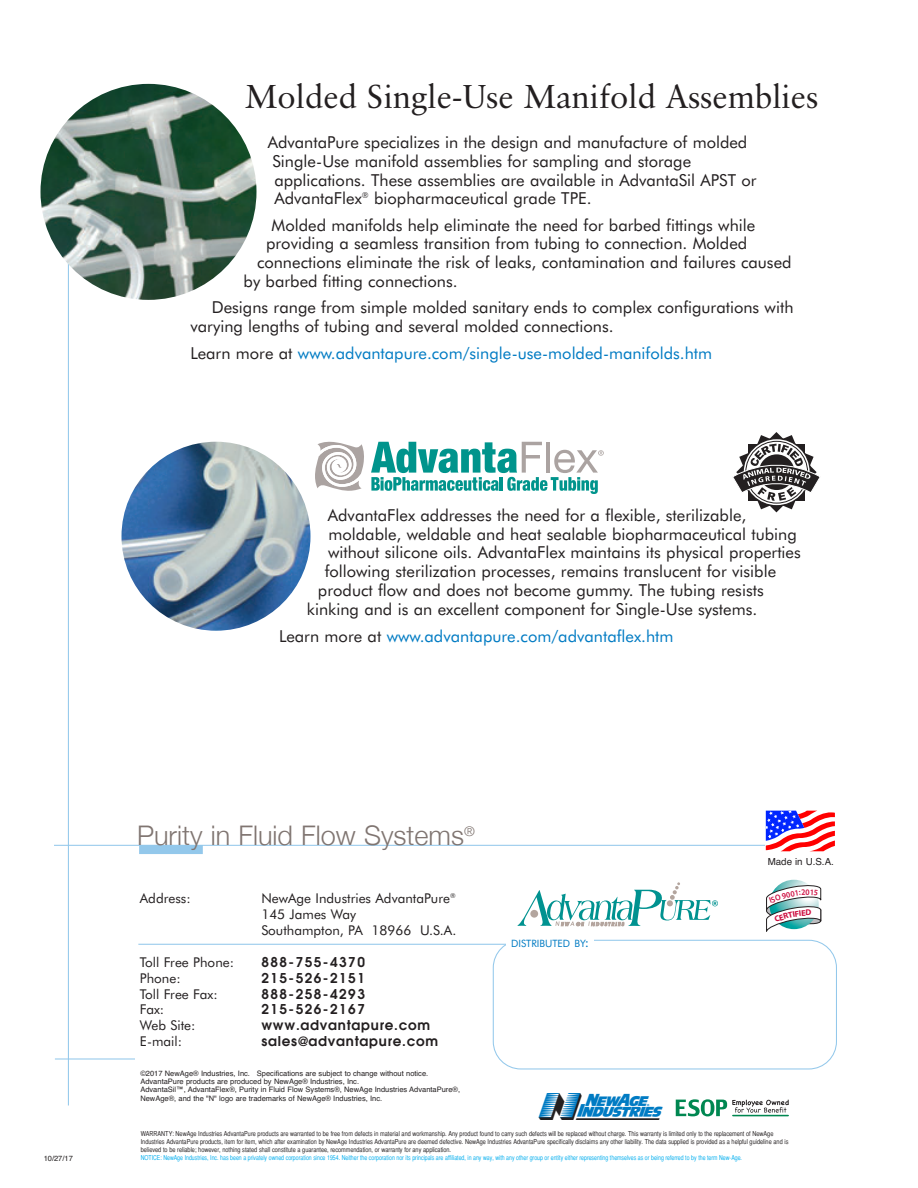
<style>
.page{position:relative;width:918px;height:1188px;background:#fff}
.page>*{position:absolute;margin:0;border:0;box-sizing:border-box;transform-origin:0 0}
.t1{font:33px "Classical Garamond BT";color:#231f20}
.t2{font:300 27px "Helvetica Neue";color:#807571}
.t3{font:27px "New Age Industries Logos";color:#007bc3}
.t4{font:16.5px/18.8px "Futura BT";color:#231f20}
.t5{font:16.5px "Futura BT";color:#007bc3}
.t6{font:13.5px/16.2px "Futura BT";color:#231f20}
.t7{font:600 13.5px "Avant Garde";letter-spacing:.11em;color:#231f20}
.t8{font:600 13.5px "Avant Garde";letter-spacing:.055em;color:#231f20}
.t9{font:10.2px "Futura BT";color:#007bc3}
.t10{font:9.75px "Helvetica";color:#231f20}
.t11{font:7.5px/8.2px "Helvetica";color:#231f20}
.t12{font:6.75px/8.1px "Helvetica CY Plain";color:#231f20}
.t13{font:6.75px "Helvetica CY Plain";color:#00aeef;scale:.94 1}
.s1{color:#231f20}
.s2{font-size:13.5px}
</style>
<div class="page">
<div style="left:139px;top:845px;width:64px;height:9px;background:#93c8eb"></div>
<hr style="left:54px;top:845px;width:783px;height:1px;background:#93c8eb">
<hr style="left:68px;top:223px;width:1px;height:883px;background:#93c8eb">
<hr style="left:138px;top:944px;width:658px;height:1px;background:#93c8eb">
<hr style="left:55px;top:1058px;width:80px;height:2px;background:#93c8eb">
<svg style="left:518px;top:883px;width:200px;height:43px"></svg>
<svg style="left:493px;top:940px;width:344px;height:130px"></svg>
<div style="left:506px;top:935px;width:88px;height:22px;background:#fff"></div>
<svg style="left:769px;top:880px;width:50px;height:49px"></svg>
<svg style="left:676px;top:1099px;width:113px;height:17px"></svg>
<hr style="left:733px;top:1115px;width:55px;height:1px;background:#008751">
<div style="left:765px;top:810px;width:72px;height:43px;background:linear-gradient(to bottom,#fff,#fff)"></div>
<svg style="left:766px;top:811px;width:69px;height:40px"></svg>
<img style="left:40px;top:84px;width:216px;height:216px;border-radius:50%">
<img style="left:122px;top:442px;width:188px;height:189px;border-radius:50%">
<svg style="left:315px;top:442px;width:49px;height:49px"></svg>
<svg style="left:371px;top:442px;width:233px;height:52px"></svg>
<svg style="left:733px;top:432px;width:87px;height:80px"></svg>
<svg style="left:766px;top:884px;width:56px;height:48px"></svg>
<h1 class="t1" style="left:245px;top:83px;width:575px">Molded Single-Use Manifold Assemblies</h1>
<p class="t4" style="left:268px;top:134px;width:490px">AdvantaPure specializes in the design and manufacture of molded Single-Use manifold assemblies for sampling and storage applications. These assemblies are available in AdvantaSil APST or AdvantaFlex<sup>®</sup> biopharmaceutical grade TPE.</p>
<p class="t4" style="left:272px;top:217px;width:485px">Molded manifolds help eliminate the need for barbed fittings while</p>
<p class="t4" style="left:266px;top:236px;width:483px">providing a seamless transition from tubing to connection. Molded</p>
<p class="t4" style="left:257px;top:254px;width:536px">connections eliminate the risk of leaks, contamination and failures caused</p>
<p class="t4" style="left:244px;top:273px;width:216px">by barbed fitting connections.</p>
<p class="t4" style="left:190px;top:299px;width:605px;text-indent:21px">Designs range from simple molded sanitary ends to complex configurations with varying lengths of tubing and several molded connections.</p>
<p class="t5" style="left:190px;top:346px;width:523px"><span class="s1">Learn more at</span> www.advantapure.com/single-use-molded-manifolds.htm</p>
<p class="t4" style="left:328px;top:507px;width:420px">AdvantaFlex addresses the need for a flexible, sterilizable,</p>
<p class="t4" style="left:329px;top:526px;width:470px">moldable, weldable and heat sealable biopharmaceutical tubing</p>
<p class="t4" style="left:328px;top:545px;width:474px">without silicone oils. AdvantaFlex maintains its physical properties</p>
<p class="t4" style="left:325px;top:563px;width:453px">following sterilization processes, remains translucent for visible</p>
<p class="t4" style="left:318px;top:582px;width:447px">product flow and does not become gummy. The tubing resists</p>
<p class="t4" style="left:307px;top:601px;width:452px">kinking and is an excellent component for Single-Use systems.</p>
<p class="t5" style="left:279px;top:629px;width:396px"><span class="s1">Learn more at</span> www.advantapure.com/advantaflex.htm</p>
<p class="t11" style="left:44px;top:1155px;width:31px">10/27/17</p>
<h2 class="t2" style="left:137px;top:819px;width:339px">Purity in Fluid Flow Systems<sup>®</sup></h2>
<p class="t6" style="left:140px;top:891px;width:52px">Address:</p>
<p class="t6" style="left:261px;top:891px;width:197px">NewAge Industries AdvantaPure<sup>®<br></sup>145 James Way<br>Southampton, PA 18966 U.S.A.</p>
<p class="t6" style="left:140px;top:955px;width:96px">Toll Free Phone:</p>
<p class="t7" style="left:261px;top:957px;width:105px">888-755-4370</p>
<p class="t6" style="left:140px;top:971px;width:42px">Phone:</p>
<p class="t7" style="left:261px;top:973px;width:105px">215-526-2151</p>
<p class="t6" style="left:140px;top:987px;width:79px">Toll Free Fax:</p>
<p class="t7" style="left:261px;top:989px;width:105px">888-258-4293</p>
<p class="t6" style="left:140px;top:1003px;width:26px">Fax:</p>
<p class="t7" style="left:261px;top:1004px;width:105px">215-526-2167</p>
<p class="t6" style="left:140px;top:1018px;width:57px">Web Site:</p>
<p class="t8" style="left:261px;top:1020px;width:170px">www.advantapure.com</p>
<p class="t6" style="left:140px;top:1034px;width:44px">E-mail:</p>
<p class="t8" style="left:261px;top:1036px;width:178px">sales@advantapure.com</p>
<p class="t11" style="left:140px;top:1070px;width:321px">©2017 NewAge® Industries, Inc. Specifications are subject to change without notice.<br>AdvantaPure products are produced by NewAge® Industries, Inc.<br>AdvantaSil™, AdvantaFlex®, Purity in Fluid Flow Systems®, NewAge Industries AdvantaPure®, NewAge®, and the "N" logo are trademarks of NewAge® Industries, Inc.</p>
<p class="t9" style="left:511px;top:939px;width:79px">DISTRIBUTED BY<span class="s2">:</span></p>
<h2 class="t3" style="left:539px;top:1095px;width:151px">1<span class="s1">2</span>3<span class="s1">c</span></h2>
<p class="t10" style="left:768px;top:858px;width:68px">Made in U.S.A.</p>
<p class="t12" style="left:141px;top:1130px;width:649px">WARRANTY: NewAge Industries AdvantaPure products are warranted to be free from defects in material and workmanship. Any product found to carry such defects will be replaced without charge. This warranty is limited only to the replacement of NewAge<br>Industries AdvantaPure products, item for item, which after examination by NewAge Industries AdvantaPure are deemed defective. NewAge Industries AdvantaPure specifically disclaims any other liability. The data supplied is provided as a helpful guideline and is believed to be reliable; however, nothing stated shall constitute a guarantee, recommendation, or warranty for any application.</p>
<p class="t13" style="left:141px;top:1155px;width:641px">NOTICE: NewAge Industries, Inc. has been a privately owned corporation since 1954. Neither the corporation nor its principals are affiliated, in any way, with any other group or entity either representing themselves as or being referred to by the term New-Age.</p>
</div>
